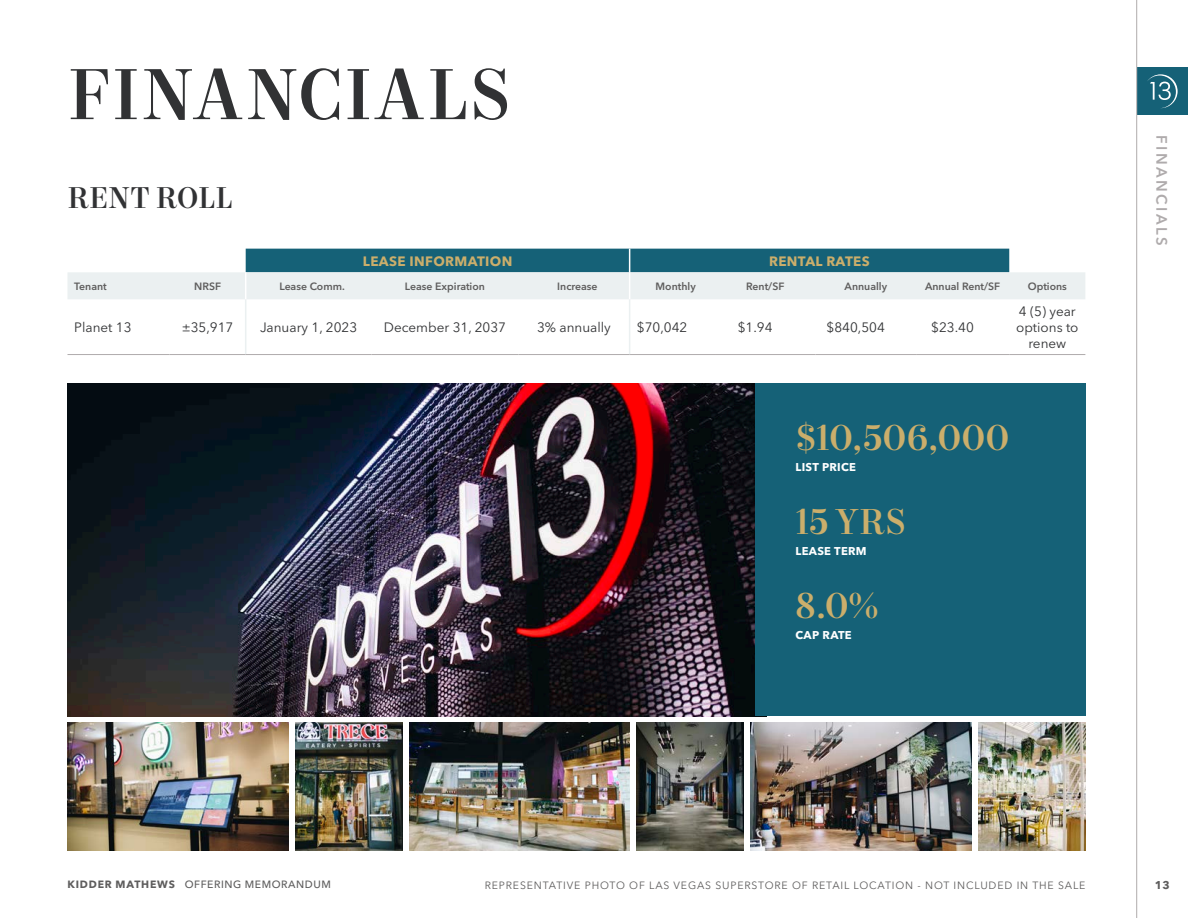
<style>
.page{position:relative;width:1188px;height:918px;background:#fff}
.page>*{position:absolute;margin:0;border:0;box-sizing:border-box;transform-origin:0 0}
.t1{font:500 72px "Mort Modern 09";letter-spacing:.02em;color:#313234}
.t2{font:500 36px "Mort Modern 09";letter-spacing:.005em;color:#cbae6b}
.t3{font:500 30px "Mort Modern 09";letter-spacing:.005em;color:#313234}
.t4{font:600 15px "Avenir Next LT Pro";letter-spacing:.165em;color:#afabac}
.t5{font:13.5px/15.8px "Avenir Next LT Pro";color:#313234;text-align:center}
.t6{font:700 13.5px "Avenir Next LT Pro";letter-spacing:.025em;color:#cbae6b}
.t7{font:700 11.25px "Avenir Next LT Pro";letter-spacing:.025em;color:#fff}
.t8{font:700 11.25px "Avenir Next LT Pro";color:#5e5d5d}
.t9{font:600 10.5px "Avenir Next LT Pro";color:#5e5d5d}
.t10{font:10.5px "Avenir Next LT Pro";letter-spacing:.08em;color:#5e5d5d}
.t11{font:500 10.5px "Avenir Next LT Pro";letter-spacing:.05em;color:#5e5d5d}
.s1{font-weight:700}
</style>
<div class="page">
<img style="left:68px;top:384px;width:687px;height:332px">
<div style="left:755px;top:384px;width:330px;height:332px;background:#156177"></div>
<hr style="left:68px;top:354px;width:102px;height:1px;background:#afabac">
<hr style="left:170px;top:354px;width:76px;height:1px;background:#afabac">
<hr style="left:372px;top:354px;width:146px;height:1px;background:#afabac">
<hr style="left:630px;top:354px;width:85px;height:1px;background:#afabac">
<hr style="left:715px;top:354px;width:101px;height:1px;background:#afabac">
<hr style="left:816px;top:354px;width:100px;height:1px;background:#afabac">
<hr style="left:1009px;top:354px;width:76px;height:1px;background:#afabac">
<hr style="left:629px;top:299px;width:1px;height:55px;background:#ebf0f1">
<hr style="left:518px;top:354px;width:112px;height:1px;background:#afabac">
<hr style="left:916px;top:354px;width:93px;height:1px;background:#afabac">
<svg style="left:68px;top:249px;width:1017px;height:50px;background:#a3c0c8"></svg>
<hr style="left:245px;top:299px;width:1px;height:55px;background:#ebf0f1">
<hr style="left:246px;top:354px;width:126px;height:1px;background:#afabac">
<img style="left:68px;top:723px;width:220px;height:127px">
<img style="left:295px;top:723px;width:107px;height:127px">
<img style="left:409px;top:723px;width:221px;height:127px">
<img style="left:637px;top:723px;width:107px;height:127px">
<img style="left:751px;top:723px;width:221px;height:127px">
<img style="left:978px;top:723px;width:107px;height:127px">
<div style="left:1137px;top:68px;width:51px;height:47px;background:#156177"></div>
<hr style="left:1136px;top:0;width:1px;height:918px;background:#afabac">
<svg style="left:1147px;top:74px;width:31px;height:34px"></svg>
<h1 class="t1" style="left:68px;top:49px;width:445px">FINANCIALS</h1>
<h3 class="t3" style="left:68px;top:179px;width:167px">RENT ROLL</h3>
<p class="t6" style="left:363px;top:253px;width:151px">LEASE INFORMATION</p>
<p class="t6" style="left:769px;top:253px;width:102px">RENTAL RATES</p>
<p class="t9" style="left:74px;top:280px;width:34px">Tenant</p>
<p class="t9" style="left:194px;top:280px;width:28px">NRSF</p>
<p class="t9" style="left:280px;top:280px;width:67px">Lease Comm.</p>
<p class="t9" style="left:405px;top:280px;width:81px">Lease Expiration</p>
<p class="t9" style="left:557px;top:280px;width:42px">Increase</p>
<p class="t9" style="left:656px;top:280px;width:42px">Monthly</p>
<p class="t9" style="left:746px;top:280px;width:40px">Rent/SF</p>
<p class="t9" style="left:845px;top:280px;width:44px">Annually</p>
<p class="t9" style="left:925px;top:280px;width:77px">Annual Rent/SF</p>
<p class="t9" style="left:1028px;top:280px;width:41px">Options</p>
<p class="t5" style="left:74px;top:319px;width:59px">Planet 13</p>
<p class="t5" style="left:182px;top:319px;width:53px">±35,917</p>
<p class="t5" style="left:260px;top:319px;width:99px">January 1, 2023</p>
<p class="t5" style="left:384px;top:319px;width:124px">December 31, 2037</p>
<p class="t5" style="left:537px;top:319px;width:75px">3% annually</p>
<p class="t5" style="left:637px;top:319px;width:52px">$70,042</p>
<p class="t5" style="left:738px;top:319px;width:36px">$1.94</p>
<p class="t5" style="left:827px;top:319px;width:60px">$840,504</p>
<p class="t5" style="left:931px;top:319px;width:44px">$23.40</p>
<p class="t5" style="left:1016px;top:304px;width:64px">4 (5) year options to renew</p>
<h2 class="t2" style="left:796px;top:415px;width:216px">$10,506,000</h2>
<p class="t7" style="left:796px;top:460px;width:62px">LIST PRICE</p>
<h2 class="t2" style="left:796px;top:499px;width:112px">15 YRS</h2>
<p class="t7" style="left:796px;top:544px;width:73px">LEASE TERM</p>
<h2 class="t2" style="left:796px;top:583px;width:84px">8.0%</h2>
<p class="t7" style="left:796px;top:628px;width:58px">CAP RATE</p>
<p class="t4" style="left:1171px;top:135px;width:112px;rotate:90deg">FINANCIALS</p>
<p class="t11" style="left:68px;top:878px;width:265px"><span class="s1">KIDDER MATHEWS</span> OFFERING MEMORANDUM</p>
<p class="t10" style="left:485px;top:879px;width:602px">REPRESENTATIVE PHOTO OF LAS VEGAS SUPERSTORE OF RETAIL LOCATION - NOT INCLUDED IN THE SALE</p>
<p class="t8" style="left:1155px;top:878px;width:17px">13</p>
</div>
